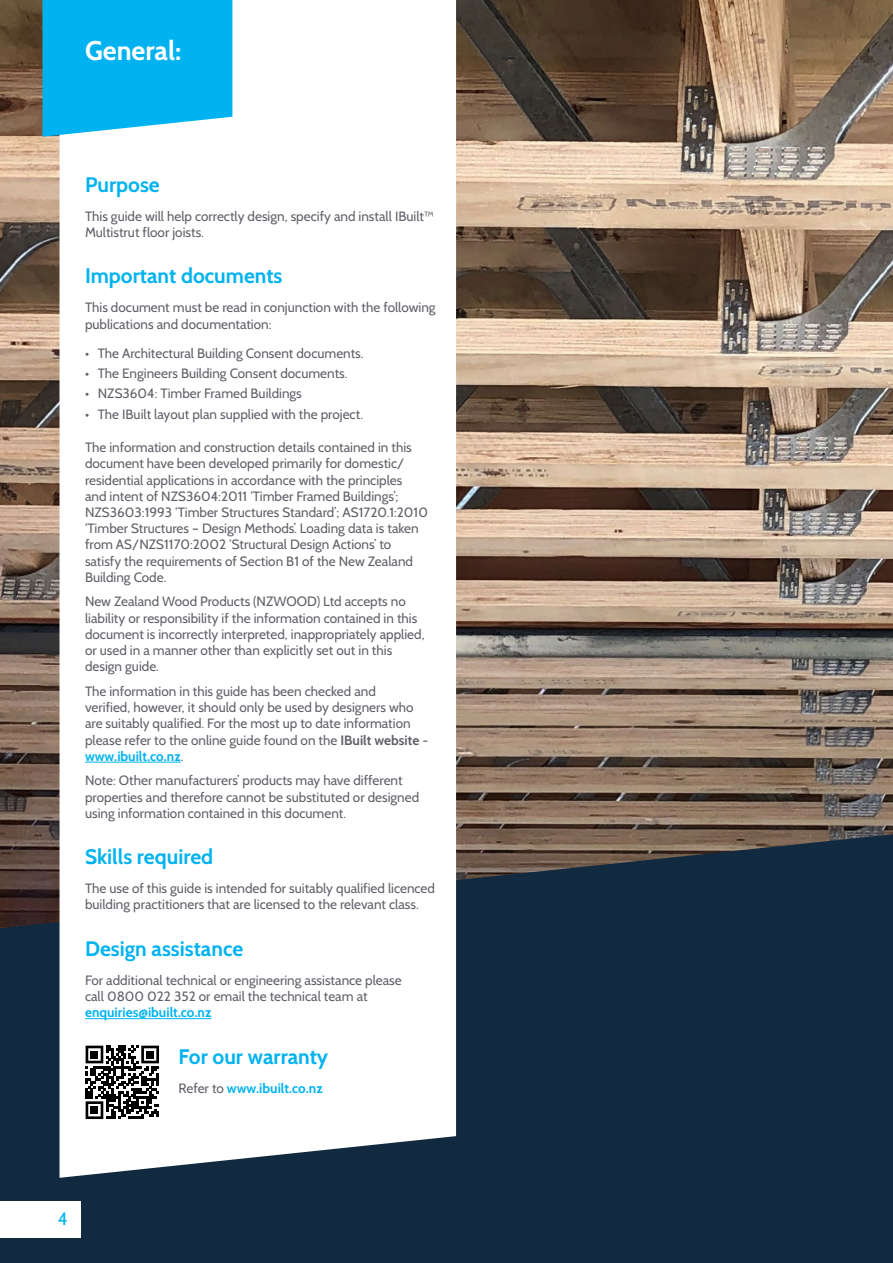
<style>
.page{position:relative;width:893px;height:1263px;background:#fff}
.page>*{position:absolute;margin:0;border:0;box-sizing:border-box;transform-origin:0 0}
.t1{font:700 27px "Cabin";color:#fff}
.t2{font:700 21px "Cabin";color:#00b3f0}
.t3{font:18px "Cabin";color:#00b3f0}
.t4{font:13.5px/16.2px "Cabin";color:#61606a}
.t5{font:700 13.5px "Cabin";color:#00b3f0}
.s1{font-weight:700}
.s2{font-weight:700;color:#00b3f0}
.s3{font-weight:400;color:#61606a}
</style>
<div class="page">
<img style="left:0;top:0;width:893px;height:834px">
<div style="left:0;top:834px;width:893px;height:429px;background:#112a3f"></div>
<svg style="left:60px;top:0;width:396px;height:1178px"></svg>
<svg style="left:43px;top:0;width:189px;height:137px;background:#12b8f1"></svg>
<hr style="left:85px;top:762px;width:96px;height:1px;background:#00b3f0">
<hr style="left:85px;top:1018px;width:126px;height:1px;background:#00b3f0">
<svg style="left:86px;top:1046px;width:73px;height:73px"></svg>
<div style="left:91px;top:1051px;width:7px;height:7px;background:#000"></div>
<div style="left:146px;top:1051px;width:8px;height:7px;background:#000"></div>
<div style="left:91px;top:1106px;width:7px;height:8px;background:#000"></div>
<div style="left:0;top:1201px;width:81px;height:36px;background:#fff"></div>
<h1 class="t1" style="left:85px;top:34px;width:98px">General:</h1>
<h2 class="t2" style="left:85px;top:172px;width:76px">Purpose</h2>
<p class="t4" style="left:85px;top:208px;width:350px">This guide will help correctly design, specify and install IBuilt™<br>Multistrut floor joists.</p>
<h2 class="t2" style="left:85px;top:263px;width:199px">Important documents</h2>
<p class="t4" style="left:85px;top:299px;width:352px">This document must be read in conjunction with the following publications and documentation:</p>
<p class="t4" style="left:85px;top:345px;width:280px">• The Architectural Building Consent documents.</p>
<p class="t4" style="left:85px;top:365px;width:264px">• The Engineers Building Consent documents.</p>
<p class="t4" style="left:85px;top:385px;width:218px">• NZS3604: Timber Framed Buildings</p>
<p class="t4" style="left:85px;top:406px;width:280px">• The IBuilt layout plan supplied with the project.</p>
<p class="t4" style="left:85px;top:439px;width:344px">The information and construction details contained in this document have been developed primarily for domestic/ residential applications in accordance with the principles<br>and intent of NZS3604:2011 ‘Timber Framed Buildings’; NZS3603:1993 ‘Timber Structures Standard’; AS1720.1:2010 ‘Timber Structures – Design Methods’. Loading data is taken from AS/NZS1170:2002 ‘Structural Design Actions’ to satisfy the requirements of Section B1 of the New Zealand Building Code.</p>
<p class="t4" style="left:85px;top:593px;width:341px">New Zealand Wood Products (NZWOOD) Ltd accepts no liability or responsibility if the information contained in this document is incorrectly interpreted, inappropriately applied, or used in a manner other than explicitly set out in this design guide.</p>
<p class="t4" style="left:85px;top:683px;width:345px">The information in this guide has been checked and<br>verified, however, it should only be used by designers who are suitably qualified. For the most up to date information please refer to the online guide found on the <span class="s1">IBuilt website</span> - <span class="s2">www.ibuilt.co.nz</span>.</p>
<p class="t4" style="left:85px;top:772px;width:336px">Note: Other manufacturers’ products may have different properties and therefore cannot be substituted or designed using information contained in this document.</p>
<h2 class="t2" style="left:85px;top:844px;width:130px">Skills required</h2>
<p class="t4" style="left:85px;top:880px;width:351px">The use of this guide is intended for suitably qualified licenced building practitioners that are licensed to the relevant class.</p>
<h2 class="t2" style="left:85px;top:936px;width:160px">Design assistance</h2>
<p class="t4" style="left:85px;top:972px;width:318px">For additional technical or engineering assistance please call 0800 022 352 or email the technical team at</p>
<p class="t5" style="left:85px;top:1004px;width:128px">enquiries@ibuilt.co.nz</p>
<h2 class="t2" style="left:179px;top:1044px;width:151px">For our warranty</h2>
<p class="t5" style="left:179px;top:1080px;width:146px"><span class="s3">Refer to</span> www.ibuilt.co.nz</p>
<h3 class="t3" style="left:58px;top:1208px;width:12px">4</h3>
</div>
